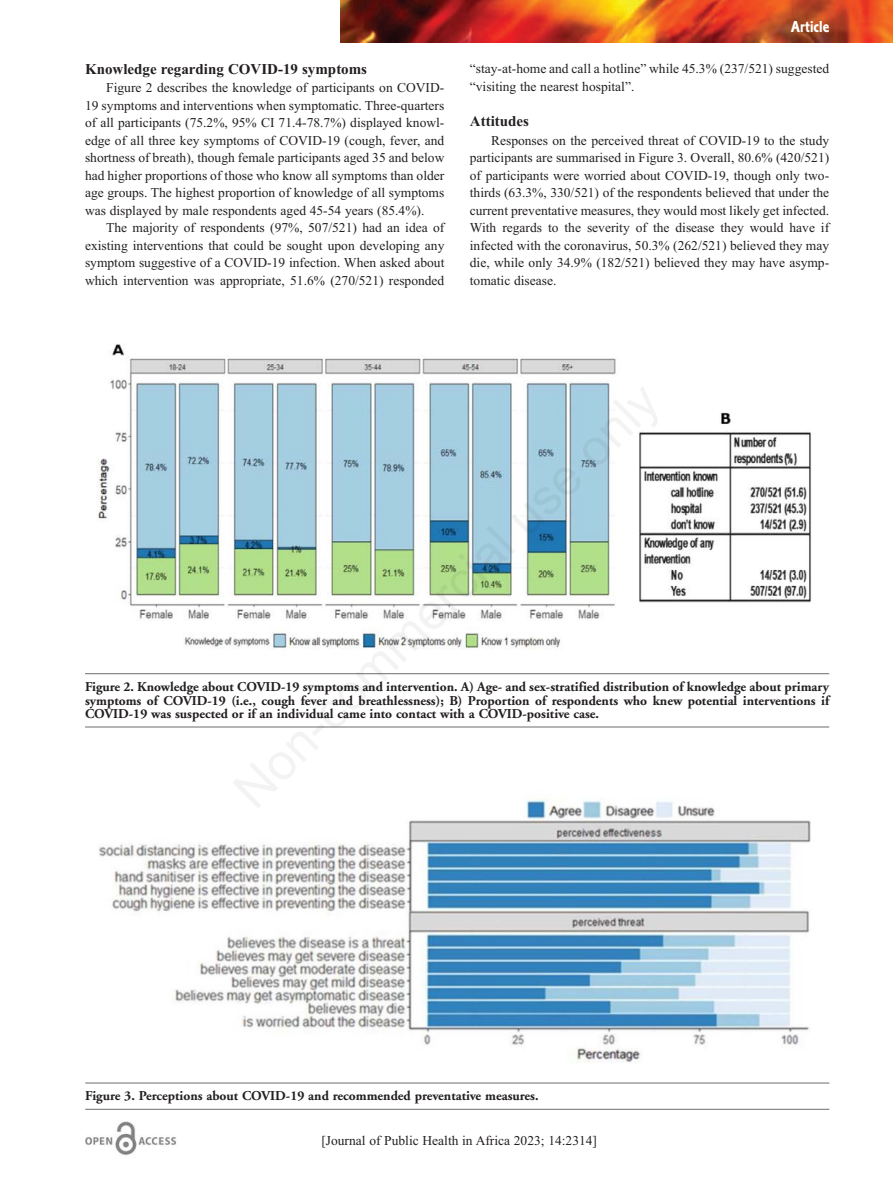
<style>
.page{position:relative;width:893px;height:1191px;background:#fff}
.page>*{position:absolute;margin:0;border:0;box-sizing:border-box;transform-origin:0 0}
.t1{font:16.5px "Corinthian Bold Condensed Plain";color:#fff}
.t2{font:700 15px "Times New Roman";color:#231f20}
.t3{font:13.5px/17.4px "Times New Roman";color:#231f20;text-align:justify}
.t4{font:700 13.5px/13.5px "Adobe Garamond";color:#231f20;text-align:justify}
</style>
<div class="page">
<img style="left:341px;top:0;width:552px;height:42px">
<img style="left:85px;top:1121px;width:91px;height:34px">
<hr style="left:85px;top:673px;width:744px;height:1px;background:#6c6d70">
<hr style="left:85px;top:726px;width:744px;height:1px;background:#6c6d70">
<img style="left:97px;top:344px;width:715px;height:305px">
<hr style="left:85px;top:1082px;width:744px;height:1px;background:#6c6d70">
<hr style="left:85px;top:1109px;width:744px;height:1px;background:#6c6d70">
<img style="left:98px;top:797px;width:713px;height:266px">
<p class="t2" style="left:85px;top:60px;width:284px">Knowledge regarding COVID-19 symptoms</p>
<p class="t3" style="left:85px;top:79px;width:361px;text-indent:21px">Figure 2 describes the knowledge of participants on COVID-19 symptoms and interventions when symptomatic. Three-quarters of all participants (75.2%, 95% CI 71.4-78.7%) displayed knowl&shy;edge of all three key symptoms of COVID-19 (cough, fever, and shortness of breath), though female participants aged 35 and below had higher proportions of those who know all symptoms than older age groups. The highest proportion of knowledge of all symptoms was displayed by male respondents aged 45-54 years (85.4%).</p>
<p class="t3" style="left:85px;top:219px;width:361px;text-indent:21px">The majority of respondents (97%, 507/521) had an idea of existing interventions that could be sought upon developing any symptom suggestive of a COVID-19 infection. When asked about which intervention was appropriate, 51.6% (270/521) responded</p>
<p class="t1" style="left:791px;top:21px;width:40px">Article</p>
<p class="t3" style="left:470px;top:60px;width:361px">“stay-at-home and call a hotline” while 45.3% (237/521) suggested “visiting the nearest hospital”.</p>
<p class="t2" style="left:470px;top:112px;width:61px">Attitudes</p>
<p class="t3" style="left:470px;top:131px;width:361px;text-indent:21px">Responses on the perceived threat of COVID-19 to the study participants are summarised in Figure 3. Overall, 80.6% (420/521) of participants were worried about COVID-19, though only two&shy;thirds (63.3%, 330/521) of the respondents believed that under the current preventative measures, they would most likely get infected.<br>With regards to the severity of the disease they would have if infected with the coronavirus, 50.3% (262/521) believed they may die, while only 34.9% (182/521) believed they may have asymp&shy;tomatic disease.</p>
<p class="t4" style="left:85px;top:681px;width:746px">Figure 2. Knowledge about COVID-19 symptoms and intervention. A) Age- and sex-stratified distribution of knowledge about primary symptoms of COVID-19 (i.e., cough fever and breathlessness); B) Proportion of respondents who knew potential interventions if COVID-19 was suspected or if an individual came into contact with a COVID-positive case.</p>
<p class="t4" style="left:85px;top:1090px;width:455px">Figure 3. Perceptions about COVID-19 and recommended preventative measures.</p>
<p class="t3" style="left:321px;top:1132px;width:277px">[Journal of Public Health in Africa 2023; 14:2314]</p>
</div>
